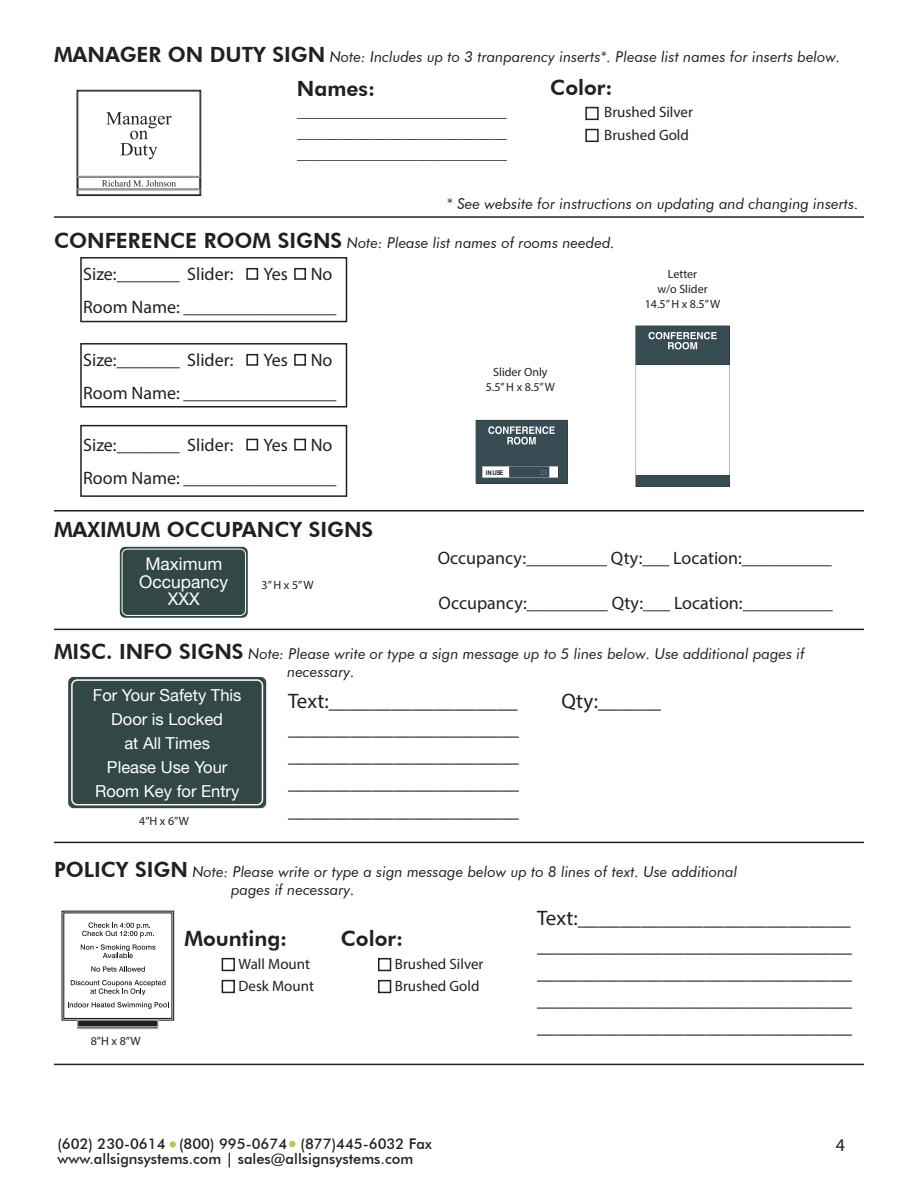
<style>
.page{position:relative;width:918px;height:1188px;background:#fff}
.page>*{position:absolute;margin:0;border:0;box-sizing:border-box;transform-origin:0 0}
.t1{font:21px/27px "Myriad Pro";letter-spacing:.005em;color:#231f20;text-align:justify}
.t2{font:800 21px "Futura BT";color:#231f20}
.t3{font:18px/33px "Myriad Pro";color:#231f20;text-align:right}
.t4{font:17.4px/17.4px "Helvetica Neue";color:#fff;text-align:center}
.t5{font:16.5px/24px "Helvetica Neue";color:#fff;text-align:center}
.t6{font:italic 15px/18px "Futura BT";color:#231f20}
.t7{font:15px/22.5px "Myriad Pro";color:#231f20}
.t8{font:500 14.7px "Futura BT";color:#231f20}
.t9{font:12px/15px "Myriad Pro";color:#231f20;text-align:center}
.t10{font:700 6.45px "Arial";color:#221f20;scale:.93 1}
.s1{font-weight:800;font-style:normal;font-size:21px}
</style>
<div class="page">
<svg style="left:68px;top:677px;width:198px;height:131px;background:#415654"></svg>
<div style="left:71px;top:679px;width:192px;height:126px;background:#324846"></div>
<div style="left:170px;top:1141px;width:6px;height:7px;background:#a7d052;border-radius:50%"></div>
<svg style="left:289px;top:1141px;width:6px;height:6px"></svg>
<div style="left:80px;top:425px;width:267px;height:72px;border:2px solid #231f20"></div>
<div style="left:80px;top:343px;width:267px;height:65px;border:2px solid #231f20"></div>
<div style="left:80px;top:257px;width:267px;height:65px;border:2px solid #231f20"></div>
<hr style="left:54px;top:216px;width:810px;height:2px;background:#231f20">
<hr style="left:54px;top:629px;width:810px;height:1px;background:#231f20">
<div style="left:77px;top:90px;width:124px;height:106px;border:1px solid #221f20"></div>
<svg style="left:106px;top:112px;width:66px;height:47px"></svg>
<div style="left:77px;top:177px;width:123px;height:13px;border:1px solid #221f20"></div>
<svg style="left:78px;top:176px;width:122px;height:14px"></svg>
<div style="left:585px;top:107px;width:14px;height:13px;border:2px solid #231f20"></div>
<div style="left:585px;top:129px;width:14px;height:13px;border:2px solid #231f20"></div>
<div style="left:246px;top:268px;width:12px;height:12px;border:2px solid #231f20"></div>
<div style="left:294px;top:268px;width:12px;height:12px;border:2px solid #231f20"></div>
<div style="left:246px;top:354px;width:12px;height:12px;border:2px solid #231f20"></div>
<div style="left:294px;top:354px;width:12px;height:12px;border:2px solid #231f20"></div>
<div style="left:246px;top:439px;width:12px;height:11px;border:2px solid #231f20"></div>
<div style="left:294px;top:439px;width:12px;height:11px;border:2px solid #231f20"></div>
<svg style="left:476px;top:420px;width:91px;height:64px;background:#516368"></svg>
<svg style="left:635px;top:326px;width:95px;height:160px"></svg>
<hr style="left:54px;top:842px;width:810px;height:1px;background:#231f20">
<hr style="left:54px;top:1064px;width:810px;height:1px;background:#231f20">
<div style="left:62px;top:911px;width:112px;height:110px;border:1px solid #221f20"></div>
<div style="left:63px;top:912px;width:109px;height:107px;border:1px solid #221f20"></div>
<div style="left:78px;top:1020px;width:80px;height:7px;background:#221f20"></div>
<div style="left:78px;top:1020px;width:80px;height:7px;border:1px solid #bbbdc0"></div>
<div style="left:78px;top:1027px;width:80px;height:2px;border:1px solid #bbbdc0"></div>
<svg style="left:82px;top:922px;width:72px;height:15px"></svg>
<svg style="left:81px;top:944px;width:75px;height:14px"></svg>
<svg style="left:91px;top:966px;width:54px;height:6px"></svg>
<svg style="left:71px;top:980px;width:94px;height:15px"></svg>
<svg style="left:68px;top:1002px;width:101px;height:7px"></svg>
<div style="left:222px;top:958px;width:13px;height:13px;border:2px solid #231f20"></div>
<div style="left:222px;top:980px;width:13px;height:13px;border:2px solid #231f20"></div>
<div style="left:378px;top:958px;width:13px;height:13px;border:2px solid #231f20"></div>
<div style="left:378px;top:980px;width:13px;height:13px;border:2px solid #231f20"></div>
<div style="left:120px;top:547px;width:128px;height:71px;background:#324846;border-radius:5px"></div>
<div style="left:122px;top:549px;width:124px;height:67px;border:1px solid #fff;border-radius:5px"></div>
<hr style="left:54px;top:510px;width:810px;height:2px;background:#231f20">
<p class="t6" style="left:54px;top:48px;width:788px"><span class="s1">MANAGER ON DUTY SIGN</span> Note: Includes up to 3 tranparency inserts*. Please list names for inserts below.</p>
<h1 class="t2" style="left:297px;top:76px;width:80px">Names:</h1>
<p class="t7" style="left:297px;top:101px;width:211px;line-height:21px;text-align:justify">____________________________ ____________________________ ____________________________</p>
<h1 class="t2" style="left:550px;top:75px;width:64px">Color:</h1>
<p class="t7" style="left:604px;top:101px;width:90px">Brushed Silver<br>Brushed Gold</p>
<p class="t6" style="left:447px;top:194px;width:414px">* See website for instructions on updating and changing inserts.</p>
<p class="t6" style="left:54px;top:234px;width:562px"><span class="s1">CONFERENCE ROOM SIGNS</span> Note: Please list names of rooms needed.</p>
<p class="t3" style="left:83px;top:257px;width:152px">Size:_______ Slider:</p>
<p class="t3" style="left:263px;top:257px;width:26px">Yes</p>
<p class="t3" style="left:83px;top:257px;width:255px">No<br>Room Name: _________________</p>
<p class="t3" style="left:83px;top:343px;width:152px">Size:_______ Slider:</p>
<p class="t3" style="left:263px;top:343px;width:26px">Yes</p>
<p class="t3" style="left:83px;top:343px;width:255px">No<br>Room Name: _________________</p>
<p class="t3" style="left:83px;top:428px;width:152px">Size:_______ Slider:</p>
<p class="t3" style="left:263px;top:428px;width:26px">Yes</p>
<p class="t3" style="left:83px;top:428px;width:255px">No<br>Room Name: _________________</p>
<h1 class="t2" style="left:54px;top:517px;width:321px">MAXIMUM OCCUPANCY SIGNS</h1>
<p class="t9" style="left:486px;top:364px;width:71px">Slider Only<br>5.5” H x 8.5”W</p>
<p class="t10" style="left:486px;top:468px;width:20px">IN USE</p>
<p class="t9" style="left:645px;top:266px;width:77px">Letter<br>w/o Slider<br>14.5” H x 8.5”W</p>
<p class="t4" style="left:139px;top:555px;width:91px">Maximum<br>Occupancy<br>XXX</p>
<p class="t9" style="left:262px;top:577px;width:54px">3” H x 5”W</p>
<p class="t3" style="left:438px;top:541px;width:396px">Occupancy:_________ Qty:___ Location:__________</p>
<p class="t3" style="left:439px;top:586px;width:396px">Occupancy:_________ Qty:___ Location:__________</p>
<p class="t6" style="left:287px;top:645px;width:519px;text-indent:-233px"><span class="s1">MISC. INFO SIGNS</span> Note: Please write or type a sign message up to 5 lines below. Use additional pages if necessary.</p>
<h1 class="t1" style="left:288px;top:688px;width:232px">Text:__________________ ______________________ ______________________ ______________________ ______________________</h1>
<h1 class="t1" style="left:561px;top:688px;width:101px">Qty:______</h1>
<p class="t9" style="left:139px;top:813px;width:51px">4”H x 6”W</p>
<p class="t6" style="left:231px;top:863px;width:508px;text-indent:-177px"><span class="s1">POLICY SIGN</span> Note: Please write or type a sign message below up to 8 lines of text. Use additional pages if necessary.</p>
<h1 class="t2" style="left:341px;top:926px;width:64px">Color:</h1>
<p class="t7" style="left:395px;top:952px;width:90px">Brushed Silver<br>Brushed Gold</p>
<p class="t5" style="left:93px;top:682px;width:150px">For Your Safety This<br>Door is Locked<br>at All Times<br>Please Use Your<br>Room Key for Entry</p>
<h1 class="t1" style="left:537px;top:905px;width:316px">Text:__________________________ ______________________________ ______________________________ ______________________________ ______________________________</h1>
<h1 class="t2" style="left:184px;top:926px;width:104px">Mounting:</h1>
<p class="t7" style="left:238px;top:952px;width:77px">Wall Mount<br>Desk Mount</p>
<p class="t9" style="left:91px;top:1033px;width:51px">8”H x 8”W</p>
<p class="t8" style="left:57px;top:1135px;width:376px">(602) 230-0614 (800) 995-0674 (877)445-6032 Fax</p>
<p class="t3" style="left:836px;top:1128px;width:11px">4</p>
<p class="t8" style="left:57px;top:1150px;width:357px">www.allsignsystems.com | sales@allsignsystems.com</p>
</div>
